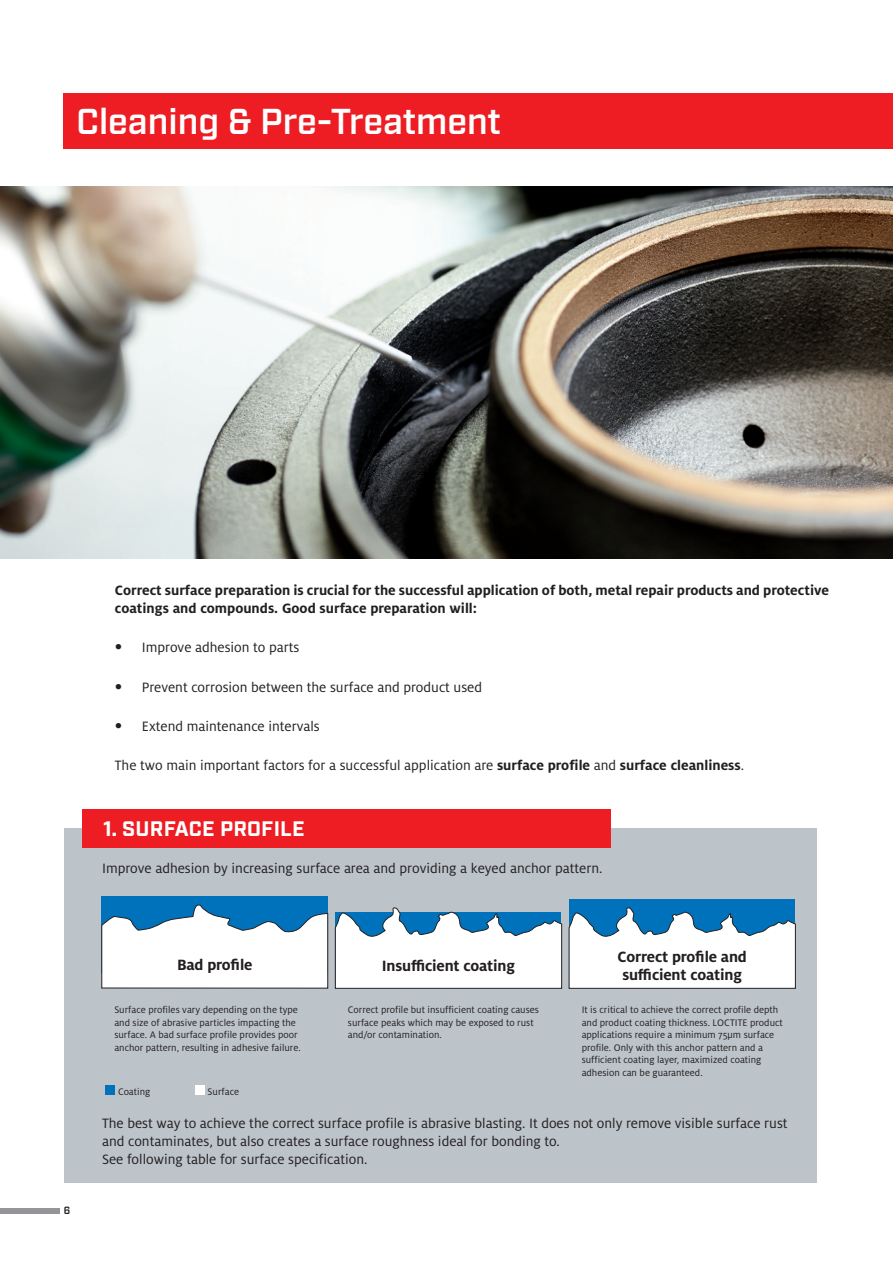
<style>
.page{position:relative;width:893px;height:1263px;background:#fff}
.page>*{position:absolute;margin:0;border:0;box-sizing:border-box;transform-origin:0 0}
.t1{font:600 36px "Industry";color:#fff}
.t2{font:700 21px "Industry";letter-spacing:.01em;color:#fff}
.t3{font:700 16.5px/18px "Henkel Milo";letter-spacing:-.01em;color:#231f20}
.t4{font:15px/18px "Henkel Milo";color:#231f20}
.t5{font:700 15px/18px "Henkel Milo";color:#231f20}
.t6{font:10.5px/12.6px "Henkel Milo";color:#231f20}
.t7{font:600 10.5px "Industry";color:#231f20}
.s1{font-family:"Helvetica Neue LTW1 G";font-stretch:condensed}
.s2{font-weight:700}
</style>
<div class="page">
<div style="left:0;top:1208px;width:60px;height:6px;background:#939598"></div>
<div style="left:64px;top:828px;width:752px;height:354px;background:#bcc4c9"></div>
<img style="left:0;top:187px;width:893px;height:371px">
<div style="left:102px;top:896px;width:226px;height:77px;background:#0072bc"></div>
<svg style="left:101px;top:904px;width:227px;height:84px"></svg>
<div style="left:569px;top:899px;width:226px;height:87px;background:#0072bc"></div>
<svg style="left:569px;top:907px;width:227px;height:82px"></svg>
<svg style="left:335px;top:907px;width:227px;height:82px;background:#cadce8"></svg>
<div style="left:195px;top:1085px;width:10px;height:10px;background:#fff"></div>
<div style="left:105px;top:1085px;width:10px;height:10px;background:#0072bc"></div>
<div style="left:64px;top:94px;width:829px;height:55px;background:#ee1d23"></div>
<div style="left:82px;top:809px;width:529px;height:38px;background:#ee1d23"></div>
<h1 class="t1" style="left:77px;top:100px;width:426px">Cleaning &amp; Pre-Treatment</h1>
<p class="t7" style="left:64px;top:1204px;width:8px">6</p>
<h3 class="t5" style="left:115px;top:581px;width:716px">Correct surface preparation is crucial for the successful application of both, metal repair products and protective coatings and compounds. Good surface preparation will:</h3>
<h3 class="t4" style="left:115px;top:639px;width:186px"><span class="s1">•</span> Improve adhesion to parts</h3>
<h3 class="t4" style="left:115px;top:678px;width:369px"><span class="s1">•</span> Prevent corrosion between the surface and product used</h3>
<h3 class="t4" style="left:115px;top:717px;width:206px"><span class="s1">•</span> Extend maintenance intervals</h3>
<h3 class="t4" style="left:115px;top:756px;width:631px">The two main important factors for a successful application are <span class="s2">surface profile</span> and <span class="s2">surface cleanliness</span>.</h3>
<h2 class="t2" style="left:103px;top:816px;width:203px">1. SURFACE PROFILE</h2>
<h3 class="t4" style="left:102px;top:859px;width:502px">Improve adhesion by increasing surface area and providing a keyed anchor pattern.</h3>
<h3 class="t3" style="left:177px;top:955px;width:77px">Bad profile</h3>
<h3 class="t3" style="left:618px;top:948px;width:131px">Correct profile and sufficient coating</h3>
<h3 class="t3" style="left:382px;top:957px;width:135px">Insufficient coating</h3>
<p class="t6" style="left:114px;top:1003px;width:188px">Surface profiles vary depending on the type and size of abrasive particles impacting the surface. A bad surface profile provides poor anchor pattern, resulting in adhesive failure.</p>
<p class="t6" style="left:348px;top:1003px;width:193px">Correct profile but insufficient coating causes surface peaks which may be exposed to rust and/or contamination.</p>
<p class="t6" style="left:582px;top:1003px;width:203px">It is critical to achieve the correct profile depth and product coating thickness. LOCTITE product applications require a minimum 75μm surface profile. Only with this anchor pattern and a sufficient coating layer, maximized coating adhesion can be guaranteed.</p>
<p class="t6" style="left:118px;top:1085px;width:34px">Coating</p>
<p class="t6" style="left:208px;top:1085px;width:33px">Surface</p>
<p class="t4" style="left:102px;top:1114px;width:687px">The best way to achieve the correct surface profile is abrasive blasting. It does not only remove visible surface rust and contaminates, but also creates a surface roughness ideal for bonding to.<br>See following table for surface specification.</p>
</div>
